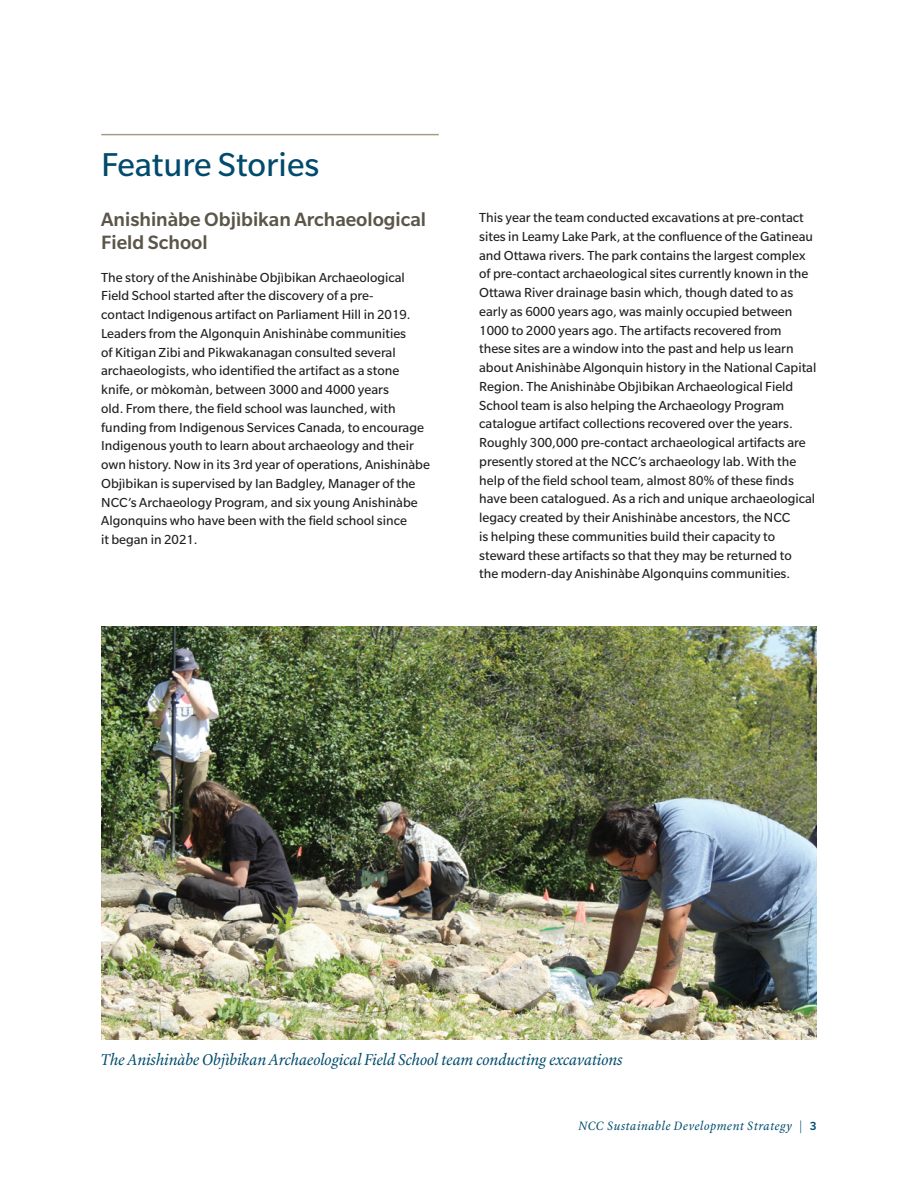
<style>
.page{position:relative;width:918px;height:1188px;background:#fff}
.page>*{position:absolute;margin:0;border:0;box-sizing:border-box;transform-origin:0 0}
.SUB_1{font:36px "Slate Std";color:#004b6c}
.SUB_2{font:500 21px/23.2px "Slate Std";color:#5a5649}
.CAPTIONS{font:italic 16.5px "Laurentian Std";color:#004b6c}
.BODY{font:14.25px/18.8px "Slate Std";color:#231f20}
.t1{font:italic 12.75px "Laurentian Std";letter-spacing:.05em;color:#004b6c}
.s1{font-family:"Slate Std";font-weight:500;font-style:normal}
</style>
<div class="page">
<hr style="left:101px;top:134px;width:338px;height:1px;background:#a49c87">
<img style="left:101px;top:626px;width:716px;height:413px">
<p class="SUB_1" style="left:101px;top:146px;width:220px">Feature Stories</p>
<p class="SUB_2" style="left:101px;top:208px;width:326px">Anishinàbe Objìbikan Archaeological<br>Field School</p>
<p class="BODY" style="left:101px;top:268px;width:330px">The story of the Anishinàbe Objìbikan Archaeological Field School started after the discovery of a pre-<br>contact Indigenous artifact on Parliament Hill in 2019.<br>Leaders from the Algonquin Anishinàbe communities<br>of Kitigan Zibi and Pikwakanagan consulted several archaeologists, who identified the artifact as a stone knife, or mòkomàn, between 3000 and 4000 years<br>old. From there, the field school was launched, with funding from Indigenous Services Canada, to encourage Indigenous youth to learn about archaeology and their own history. Now in its 3rd year of operations, Anishinàbe Objìbikan is supervised by Ian Badgley, Manager of the NCC’s Archaeology Program, and six young Anishinàbe Algonquins who have been with the field school since<br>it began in 2021.</p>
<p class="BODY" style="left:479px;top:208px;width:339px">This year the team conducted excavations at pre-contact sites in Leamy Lake Park, at the confluence of the Gatineau and Ottawa rivers. The park contains the largest complex of pre-contact archaeological sites currently known in the Ottawa River drainage basin which, though dated to as early as 6000 years ago, was mainly occupied between 1000 to 2000 years ago. The artifacts recovered from these sites are a window into the past and help us learn about Anishinàbe Algonquin history in the National Capital Region. The Anishinàbe Objìbikan Archaeological Field School team is also helping the Archaeology Program catalogue artifact collections recovered over the years.<br>Roughly 300,000 pre-contact archaeological artifacts are presently stored at the NCC’s archaeology lab. With the help of the field school team, almost 80% of these finds have been catalogued. As a rich and unique archaeological legacy created by their Anishinàbe ancestors, the NCC<br>is helping these communities build their capacity to steward these artifacts so that they may be returned to<br>the modern-day Anishinàbe Algonquins communities.</p>
<p class="CAPTIONS" style="left:101px;top:1050px;width:523px">The Anishinàbe Objìbikan Archaeological Field School team conducting excavations</p>
<p class="t1" style="left:579px;top:1119px;width:239px">NCC Sustainable Development Strategy | <span class="s1">3</span></p>
</div>
